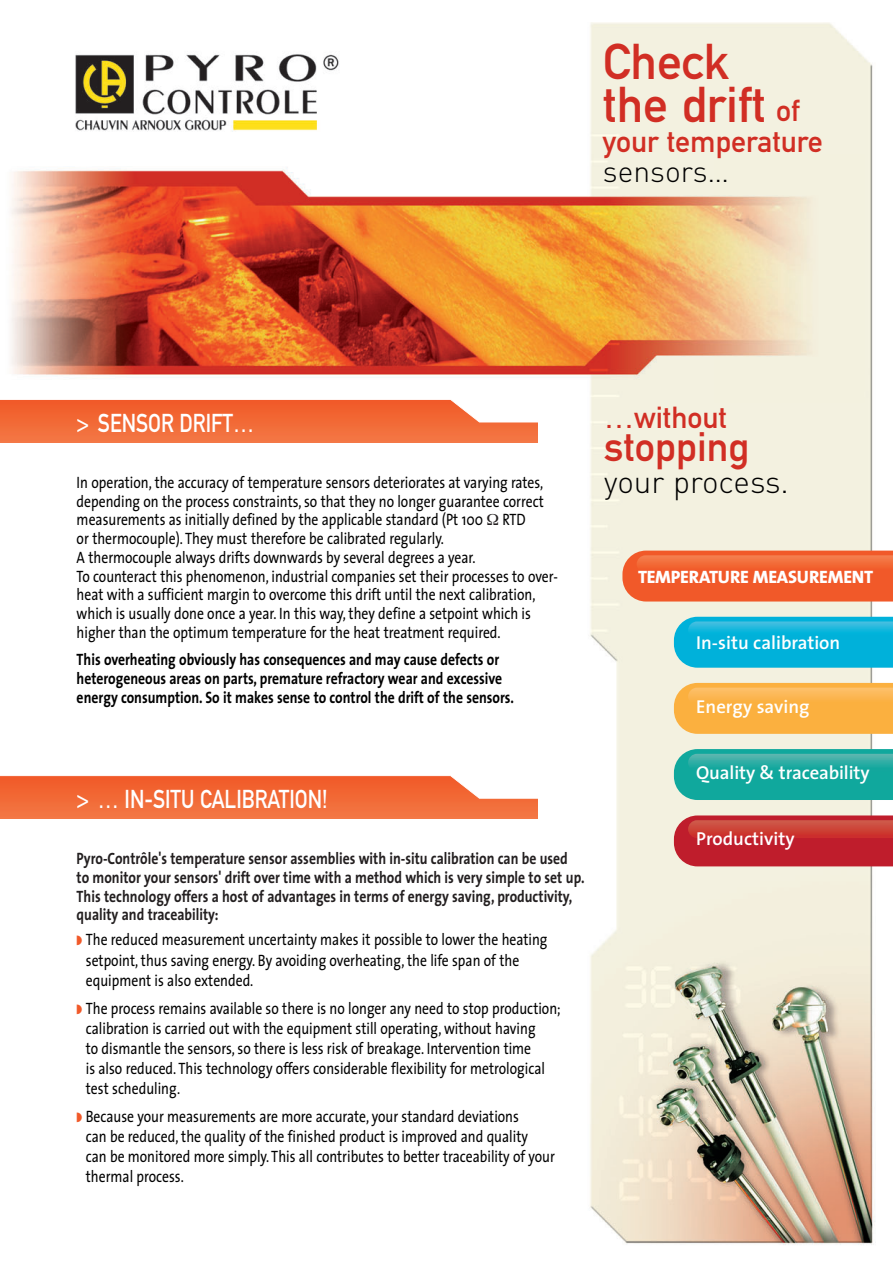
<style>
.page{position:relative;width:893px;height:1263px;background:#fff}
.page>*{position:absolute;margin:0;border:0;box-sizing:border-box;transform-origin:0 0}
.t1{font:49.5px/42.8px "DIN Mittelschrift";color:#d12e24}
.t2{font:40.5px "DIN Mittelschrift";color:#d12e24}
.t3{font:300 31.5px "DIN";color:#000}
.t4{font:30px "DIN Mittelschrift";color:#d12e24}
.t5{font:300 30px "DIN";color:#000}
.t6{font:25.5px "DIN Mittelschrift";color:#fff;scale:.83 1}
.t7{font:600 18.75px "The Sans";color:#fff}
.t8{font:800 18px "The Sans";letter-spacing:-.01em;color:#fff}
.t9{font:16.5px/18.8px "The Sans";color:#000;scale:.83 1}
.t10{font:700 16.5px/18.8px "The Sans";color:#231f20;scale:.83 1}
.t11{font:700 16.5px/18.8px "The Sans";color:#000;scale:.83 1}
.s1{font-size:30px}
.s2{color:#f15929}
</style>
<div class="page">
<img style="left:11px;top:22px;width:882px;height:1223px">
<svg style="left:0;top:399px;width:538px;height:44px"></svg>
<svg style="left:0;top:775px;width:537px;height:44px"></svg>
<svg style="left:622px;top:551px;width:271px;height:50px"></svg>
<svg style="left:674px;top:617px;width:219px;height:51px"></svg>
<svg style="left:674px;top:683px;width:219px;height:51px"></svg>
<svg style="left:674px;top:749px;width:219px;height:51px"></svg>
<svg style="left:674px;top:815px;width:219px;height:51px"></svg>
<svg style="left:487px;top:514px;width:11px;height:11px"></svg>
<h1 class="t1" style="left:603px;top:45px;width:198px">Check the drift <span class="s1">of</span></h1>
<h3 class="t4" style="left:603px;top:130px;width:221px">your temperature</h3>
<h3 class="t5" style="left:603px;top:160px;width:128px">sensors…</h3>
<h3 class="t6" style="left:77px;top:414px;width:215px">&gt; SENSOR DRIFT…</h3>
<p class="t9" style="left:77px;top:475px;width:581px">In operation, the accuracy of temperature sensors deteriorates at varying rates, depending on the process constraints, so that they no longer guarantee correct measurements as initially defined by the applicable standard (Pt 100 RTD<br>or thermocouple). They must therefore be calibrated regularly.<br>A thermocouple always drifts downwards by several degrees a year.<br>To counteract this phenomenon, industrial companies set their processes to over&shy;heat with a sufficient margin to overcome this drift until the next calibration, which is usually done once a year. In this way, they define a setpoint which is higher than the optimum temperature for the heat treatment required.</p>
<p class="t11" style="left:77px;top:652px;width:529px">This overheating obviously has consequences and may cause defects or heterogeneous areas on parts, premature refractory wear and excessive energy consumption. So it makes sense to control the drift of the sensors.</p>
<h3 class="t6" style="left:77px;top:790px;width:304px">&gt; … IN-SITU CALIBRATION!</h3>
<p class="t10" style="left:77px;top:851px;width:614px">Pyro-Contrôle's temperature sensor assemblies with in-situ calibration can be used<br>to monitor your sensors' drift over time with a method which is very simple to set up.<br>This technology offers a host of advantages in terms of energy saving, productivity, quality and traceability:</p>
<p class="t9" style="left:86px;top:931px;width:558px;line-height:20.1px;text-indent:-9px"><span class="s2">◗</span> The reduced measurement uncertainty makes it possible to lower the heating setpoint, thus saving energy. By avoiding overheating, the life span of the equipment is also extended.</p>
<p class="t9" style="left:86px;top:1000px;width:574px;line-height:20px;text-indent:-9px"><span class="s2">◗</span> The process remains available so there is no longer any need to stop production; calibration is carried out with the equipment still operating, without having<br>to dismantle the sensors, so there is less risk of breakage. Intervention time<br>is also reduced. This technology offers considerable flexibility for metrological test scheduling.</p>
<p class="t9" style="left:86px;top:1108px;width:567px;line-height:20px;text-indent:-9px"><span class="s2">◗</span> Because your measurements are more accurate, your standard deviations<br>can be reduced, the quality of the finished product is improved and quality<br>can be monitored more simply. This all contributes to better traceability of your thermal process.</p>
<h3 class="t4" style="left:604px;top:407px;width:124px">…without</h3>
<h2 class="t2" style="left:604px;top:432px;width:147px">stopping</h2>
<h3 class="t3" style="left:604px;top:470px;width:186px">your process.</h3>
<p class="t8" style="left:638px;top:570px;width:237px">TEMPERATURE MEASUREMENT</p>
<p class="t7" style="left:696px;top:635px;width:146px">In-situ calibration</p>
<p class="t7" style="left:696px;top:700px;width:115px">Energy saving</p>
<p class="t7" style="left:696px;top:766px;width:175px">Quality &amp; traceability</p>
<p class="t7" style="left:696px;top:832px;width:100px">Productivity</p>
</div>
